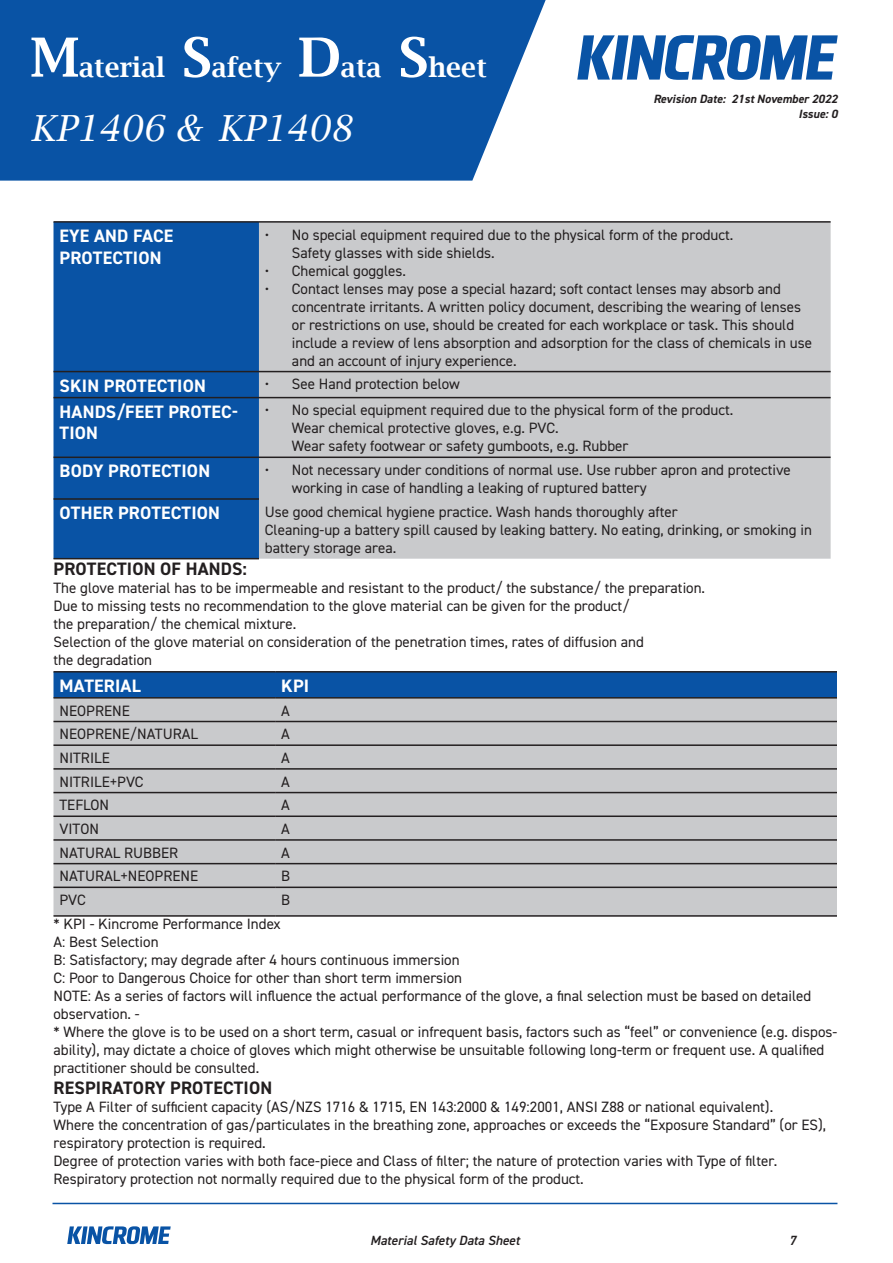
<style>
.page{position:relative;width:893px;height:1263px;background:#fff}
.page>*{position:absolute;margin:0;border:0;box-sizing:border-box;transform-origin:0 0}
.t1{font:italic 36px "Lucida Bright";color:#fff}
.t2{font:600 27px "Lucida Bright";color:#fff}
.Subheading_White{font:700 18px/21.6px "DIN2014";letter-spacing:.01em;color:#fff}
.Subheading_Black{font:700 18px "DIN2014";letter-spacing:.01em;color:#231f20}
.Body_Text{font:15px/18px "DIN2014";color:#231f20}
.t3{font:italic 600 13.35px "DIN2014";color:#231f20}
.t4{font:italic 700 12px/14.4px "DIN2014";color:#231f20;text-align:right}
.s1{font-size:54px}
</style>
<div class="page">
<svg style="left:67px;top:1226px;width:104px;height:18px"></svg>
<hr style="left:53px;top:1203px;width:784px;height:1px;background:#0953a5">
<div style="left:0;top:0;width:546px;height:181px;background:#0953a5"></div>
<svg style="left:577px;top:35px;width:261px;height:45px"></svg>
<div style="left:54px;top:223px;width:205px;height:233px;background:#0953a5"></div>
<div style="left:259px;top:223px;width:572px;height:336px;background:#c9cacc"></div>
<div style="left:54px;top:458px;width:205px;height:100px;background:#0953a5"></div>
<hr style="left:259px;top:221px;width:572px;height:2px;background:#231f20">
<hr style="left:259px;top:371px;width:572px;height:1px;background:#231f20">
<hr style="left:259px;top:397px;width:572px;height:1px;background:#231f20">
<hr style="left:54px;top:221px;width:205px;height:2px;background:#231f20">
<hr style="left:54px;top:371px;width:205px;height:1px;background:#231f20">
<hr style="left:54px;top:397px;width:205px;height:1px;background:#231f20">
<hr style="left:54px;top:456px;width:205px;height:2px;background:#231f20">
<hr style="left:54px;top:498px;width:205px;height:2px;background:#231f20">
<hr style="left:54px;top:558px;width:205px;height:1px;background:#231f20">
<hr style="left:259px;top:456px;width:572px;height:2px;background:#231f20">
<div style="left:54px;top:672px;width:783px;height:25px;background:#0953a5"></div>
<div style="left:54px;top:698px;width:783px;height:217px;background:#c9cacc"></div>
<hr style="left:54px;top:671px;width:221px;height:1px;background:#231f20">
<hr style="left:275px;top:671px;width:562px;height:1px;background:#231f20">
<hr style="left:54px;top:697px;width:221px;height:1px;background:#231f20">
<hr style="left:275px;top:697px;width:562px;height:1px;background:#231f20">
<hr style="left:54px;top:721px;width:221px;height:1px;background:#231f20">
<hr style="left:275px;top:721px;width:562px;height:1px;background:#231f20">
<hr style="left:54px;top:744px;width:221px;height:2px;background:#231f20">
<hr style="left:275px;top:744px;width:562px;height:2px;background:#231f20">
<hr style="left:54px;top:768px;width:221px;height:2px;background:#231f20">
<hr style="left:275px;top:768px;width:562px;height:2px;background:#231f20">
<hr style="left:54px;top:792px;width:221px;height:1px;background:#231f20">
<hr style="left:275px;top:792px;width:562px;height:1px;background:#231f20">
<hr style="left:54px;top:815px;width:221px;height:2px;background:#231f20">
<hr style="left:275px;top:815px;width:562px;height:2px;background:#231f20">
<hr style="left:54px;top:839px;width:221px;height:2px;background:#231f20">
<hr style="left:275px;top:839px;width:562px;height:2px;background:#231f20">
<hr style="left:54px;top:863px;width:221px;height:1px;background:#231f20">
<hr style="left:275px;top:863px;width:562px;height:1px;background:#231f20">
<hr style="left:54px;top:886px;width:221px;height:2px;background:#231f20">
<hr style="left:275px;top:886px;width:562px;height:2px;background:#231f20">
<hr style="left:54px;top:915px;width:221px;height:2px;background:#231f20">
<hr style="left:275px;top:915px;width:562px;height:2px;background:#231f20">
<h2 class="t2" style="left:30px;top:52px;width:458px"><span class="s1">M</span>aterial <span class="s1">S</span>afety <span class="s1">D</span>ata <span class="s1">S</span>heet</h2>
<h1 class="t1" style="left:30px;top:108px;width:323px">KP1406 &amp; KP1408</h1>
<p class="t4" style="left:653px;top:92px;width:186px">Revision Date: 21st November 2022<br>Issue: 0</p>
<p class="Subheading_White" style="left:60px;top:225px;width:115px">EYE AND FACE<br>PROTECTION</p>
<p class="Body_Text" style="left:292px;top:225px;width:443px;text-indent:-27px">• No special equipment required due to the physical form of the product.<br>Safety glasses with side shields.</p>
<p class="Body_Text" style="left:265px;top:261px;width:143px">• Chemical goggles.</p>
<p class="Body_Text" style="left:292px;top:279px;width:521px;text-indent:-27px">• Contact lenses may pose a special hazard; soft contact lenses may absorb and concentrate irritants. A written policy document, describing the wearing of lenses or restrictions on use, should be created for each workplace or task. This should include a review of lens absorption and adsorption for the class of chemicals in use and an account of injury experience.</p>
<p class="Subheading_White" style="left:60px;top:374px;width:148px">SKIN PROTECTION</p>
<p class="Body_Text" style="left:265px;top:375px;width:197px">• See Hand protection below</p>
<p class="Subheading_White" style="left:60px;top:400px;width:180px">HANDS/FEET PROTEC-<br>TION</p>
<p class="Body_Text" style="left:292px;top:401px;width:443px;text-indent:-27px">• No special equipment required due to the physical form of the product.<br>Wear chemical protective gloves, e.g. PVC.<br>Wear safety footwear or safety gumboots, e.g. Rubber</p>
<p class="Subheading_White" style="left:60px;top:460px;width:152px">BODY PROTECTION</p>
<p class="Body_Text" style="left:292px;top:460px;width:500px;text-indent:-27px">• Not necessary under conditions of normal use. Use rubber apron and protective working in case of handling a leaking of ruptured battery</p>
<p class="Subheading_White" style="left:60px;top:502px;width:162px">OTHER PROTECTION</p>
<p class="Body_Text" style="left:265px;top:502px;width:414px">Use good chemical hygiene practice. Wash hands thoroughly after</p>
<p class="Body_Text" style="left:265px;top:520px;width:548px">Cleaning-up a battery spill caused by leaking battery. No eating, drinking, or smoking in battery storage area.</p>
<p class="Subheading_Black" style="left:54px;top:557px;width:195px">PROTECTION OF HANDS:</p>
<p class="Body_Text" style="left:54px;top:579px;width:653px">The glove material has to be impermeable and resistant to the product/ the substance/ the preparation.</p>
<p class="Body_Text" style="left:54px;top:597px;width:578px">Due to missing tests no recommendation to the glove material can be given for the product/ the preparation/ the chemical mixture.</p>
<p class="Body_Text" style="left:54px;top:633px;width:592px">Selection of the glove material on consideration of the penetration times, rates of diffusion and the degradation</p>
<p class="Subheading_White" style="left:60px;top:675px;width:83px">MATERIAL</p>
<p class="Subheading_White" style="left:281px;top:675px;width:29px">KPI</p>
<p class="Body_Text" style="left:60px;top:701px;width:72px">NEOPRENE</p>
<p class="Body_Text" style="left:281px;top:701px;width:10px">A</p>
<p class="Body_Text" style="left:60px;top:725px;width:140px">NEOPRENE/NATURAL</p>
<p class="Body_Text" style="left:281px;top:725px;width:10px">A</p>
<p class="Body_Text" style="left:60px;top:748px;width:52px">NITRILE</p>
<p class="Body_Text" style="left:281px;top:748px;width:10px">A</p>
<p class="Body_Text" style="left:60px;top:772px;width:86px">NITRILE+PVC</p>
<p class="Body_Text" style="left:281px;top:772px;width:10px">A</p>
<p class="Body_Text" style="left:60px;top:796px;width:51px">TEFLON</p>
<p class="Body_Text" style="left:281px;top:796px;width:10px">A</p>
<p class="Body_Text" style="left:60px;top:819px;width:41px">VITON</p>
<p class="Body_Text" style="left:281px;top:819px;width:10px">A</p>
<p class="Body_Text" style="left:60px;top:843px;width:120px">NATURAL RUBBER</p>
<p class="Body_Text" style="left:281px;top:843px;width:10px">A</p>
<p class="Body_Text" style="left:60px;top:867px;width:140px">NATURAL+NEOPRENE</p>
<p class="Body_Text" style="left:281px;top:867px;width:10px">B</p>
<p class="Body_Text" style="left:60px;top:890px;width:28px">PVC</p>
<p class="Body_Text" style="left:281px;top:890px;width:10px">B</p>
<p class="Body_Text" style="left:54px;top:914px;width:229px">* KPI - Kincrome Performance Index</p>
<p class="Body_Text" style="left:54px;top:932px;width:107px">A: Best Selection</p>
<p class="Body_Text" style="left:54px;top:950px;width:408px">B: Satisfactory; may degrade after 4 hours continuous immersion</p>
<p class="Body_Text" style="left:54px;top:968px;width:410px">C: Poor to Dangerous Choice for other than short term immersion</p>
<p class="Body_Text" style="left:54px;top:986px;width:759px">NOTE: As a series of factors will influence the actual performance of the glove, a final selection must be based on detailed observation. -</p>
<p class="Body_Text" style="left:54px;top:1022px;width:785px">* Where the glove is to be used on a short term, casual or infrequent basis, factors such as “feel” or convenience (e.g. dispos&shy;ability), may dictate a choice of gloves which might otherwise be unsuitable following long-term or frequent use. A qualified practitioner should be consulted.</p>
<p class="Subheading_Black" style="left:54px;top:1076px;width:220px">RESPIRATORY PROTECTION</p>
<p class="Body_Text" style="left:54px;top:1098px;width:721px">Type A Filter of sufficient capacity (AS/NZS 1716 &amp; 1715, EN 143:2000 &amp; 149:2001, ANSI Z88 or national equivalent).</p>
<p class="Body_Text" style="left:54px;top:1116px;width:774px">Where the concentration of gas/particulates in the breathing zone, approaches or exceeds the “Exposure Standard” (or ES), respiratory protection is required.</p>
<p class="Body_Text" style="left:54px;top:1152px;width:725px">Degree of protection varies with both face-piece and Class of filter; the nature of protection varies with Type of filter.</p>
<p class="Body_Text" style="left:54px;top:1170px;width:532px">Respiratory protection not normally required due to the physical form of the product.</p>
<p class="t3" style="left:370px;top:1231px;width:151px">Material Safety Data Sheet</p>
<p class="t3" style="left:789px;top:1231px;width:8px">7</p>
</div>
